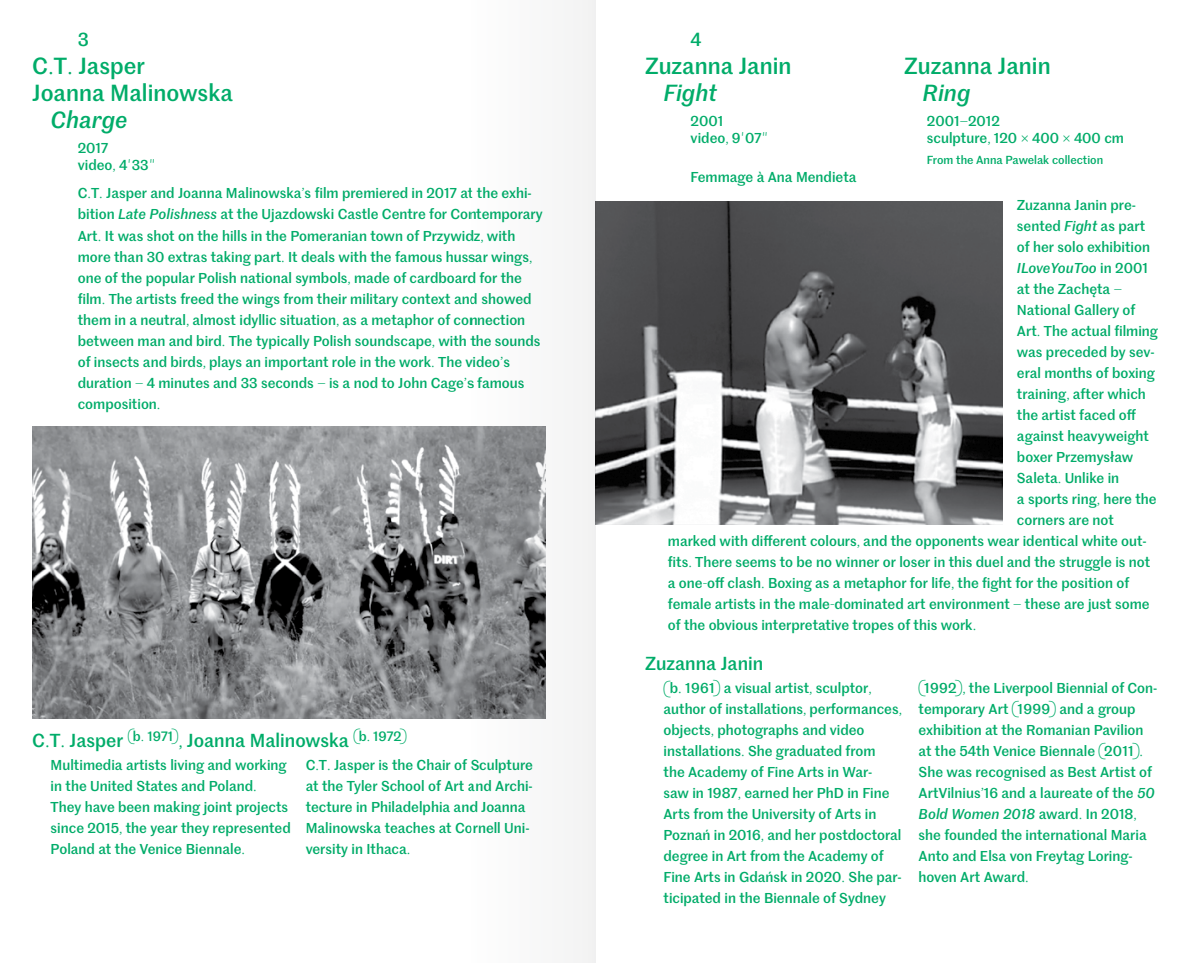
<style>
.page{position:relative;width:1191px;height:963px;background:#fff}
.page>*{position:absolute;margin:0;border:0;box-sizing:border-box;transform-origin:0 0}
.t1{font:500 22.75px/27.3px "Marr Sans";color:#00ac69}
.t2{font:italic 500 22.75px "Marr Sans";color:#00ac69}
.t3{font:500 18.38px "Marr Sans";color:#00ac69}
.t4{font:500 14px/21px "Marr Sans";color:#00ac69}
.t5{font:italic 500 14px "Marr Sans";letter-spacing:-.005em;color:#00ac69}
.t6{font:500 11.38px "Marr Sans";color:#00ac69}
.s1{font-family:"U Interpunkcja Medium";font-weight:400}
.s2{font-family:"U Justunek Regular";font-weight:400;font-size:8.75px;color:#000}
.s3{font-style:italic}
.s4{font-style:normal}
</style>
<div class="page">
<img style="left:32px;top:426px;width:439px;height:292px">
<img style="left:595px;top:201px;width:407px;height:323px">
<svg style="left:471px;top:0;width:124px;height:962px"></svg>
<h1 class="t1" style="left:32px;top:51px;width:202px">C<span class="s1">.</span>T<span class="s1">.</span> Jasper<br>Joanna Malinowska</h1>
<h1 class="t2" style="left:51px;top:104px;width:78px">Charge</h1>
<p class="t4" style="left:78px;top:138px;width:79px;line-height:17.5px;text-indent:-45px"><span class="s2">33</span>2017<br>video<span class="s1">,</span> 4<span class="s1">'</span>33<span class="s1">"</span></p>
<p class="t4" style="left:78px;top:182px;width:466px;text-indent:-45px"><span class="s2">33</span>C<span class="s1">.</span>T<span class="s1">.</span> Jasper and Joanna Malinowska<span class="s1">’</span>s film premiered in 2017 at the exhi&shy;bition <span class="s3">Late Polishness</span> at the Ujazdowski Castle Centre for Contemporary Art<span class="s1">.</span> It was shot on the hills in the Pomeranian town of Przywidz<span class="s1">,</span> with more than 30 extras taking part<span class="s1">.</span> It deals with the famous hussar wings<span class="s1">, </span>one of the popular Polish national symbols<span class="s1">,</span> made of cardboard for the film<span class="s1">.</span> The artists freed the wings from their military context and showed them in a neutral<span class="s1">,</span> almost idyllic situation<span class="s1">,</span> as a metaphor of connection between man and bird<span class="s1">.</span> The typically Polish soundscape<span class="s1">,</span> with the sounds of insects and birds<span class="s1">,</span> plays an important role in the work<span class="s1">.</span> The video<span class="s1">’</span>s duration <span class="s1">–</span> 4 minutes and 33 seconds <span class="s1">–</span> is a nod to John Cage<span class="s1">’</span>s famous composition<span class="s1">.</span></p>
<h2 class="t3" style="left:32px;top:727px;width:377px">C<span class="s1">.</span>T<span class="s1">.</span> Jasper <sup>(</sup><sup>b</sup><sup>.</sup> <sup>1971</sup><sup>)</sup><span class="s1">,</span> Joanna Malinowska <sup>(</sup><sup>b</sup><sup>.</sup> <sup>1972</sup><sup>)</sup></h2>
<p class="t4" style="left:51px;top:753px;width:242px">Multimedia artists living and working in the United States and Poland<span class="s1">.<br></span>They have been making joint projects since 2015<span class="s1">,</span> the year they represented Poland at the Venice Biennale<span class="s1">.</span></p>
<p class="t4" style="left:306px;top:753px;width:229px">C<span class="s1">.</span>T<span class="s1">.</span> Jasper is the Chair of Sculpture at the Tyler School of Art and Archi&shy;tecture in Philadelphia and Joanna<br>Malinowska teaches at Cornell Uni&shy;versity in Ithaca<span class="s1">.</span></p>
<h1 class="t1" style="left:645px;top:51px;width:148px">Zuzanna Janin</h1>
<h1 class="t2" style="left:663px;top:76px;width:55px">Fight</h1>
<p class="t4" style="left:690px;top:111px;width:79px;line-height:17.5px;text-indent:-45px"><span class="s2">33</span>2001<br>video<span class="s1">,</span> 9<span class="s1">'</span>07<span class="s1">"</span></p>
<p class="t4" style="left:645px;top:166px;width:213px"><span class="s2">33</span>Femmage à Ana Mendieta</p>
<h1 class="t1" style="left:904px;top:51px;width:148px">Zuzanna Janin</h1>
<h1 class="t2" style="left:922px;top:76px;width:49px">Ring</h1>
<p class="t4" style="left:927px;top:111px;width:198px;line-height:17.5px">2001<span class="s1">–</span>2012<br>sculpture<span class="s1">,</span> 120 <span class="s1">×</span> 400 <span class="s1">×</span> 400 cm</p>
<p class="t6" style="left:927px;top:152px;width:178px">From the Anna Pawelak collection</p>
<p class="t4" style="left:1017px;top:194px;width:120px">Zuzanna Janin pre-</p>
<p class="t4" style="left:1017px;top:215px;width:130px">sented <span class="s3">Fight</span> as part</p>
<p class="t4" style="left:1017px;top:236px;width:135px">of her solo exhibition</p>
<p class="t5" style="left:1017px;top:258px;width:132px">ILoveYouToo <span class="s4">in 2001</span></p>
<p class="t4" style="left:1017px;top:278px;width:107px">at the Zachęta <span class="s1">–</span></p>
<p class="t4" style="left:1017px;top:299px;width:120px">National Gallery of</p>
<p class="t4" style="left:1017px;top:320px;width:143px">Art<span class="s1">.</span> The actual filming</p>
<p class="t4" style="left:1017px;top:341px;width:139px">was preceded by sev-</p>
<p class="t4" style="left:1017px;top:362px;width:139px">eral months of boxing</p>
<p class="t4" style="left:1017px;top:383px;width:130px">training<span class="s1">,</span> after which</p>
<p class="t4" style="left:1017px;top:404px;width:121px">the artist faced off</p>
<p class="t4" style="left:1017px;top:425px;width:133px">against heavyweight</p>
<p class="t4" style="left:1017px;top:446px;width:118px">boxer Przemysław</p>
<p class="t4" style="left:1017px;top:467px;width:104px">Saleta<span class="s1">.</span> Unlike in</p>
<p class="t4" style="left:1017px;top:488px;width:141px">a sports ring<span class="s1">,</span> here the</p>
<p class="t4" style="left:1017px;top:509px;width:98px">corners are not</p>
<p class="t4" style="left:668px;top:530px;width:480px">marked with different colours<span class="s1">,</span> and the opponents wear identical white out-</p>
<p class="t4" style="left:668px;top:551px;width:484px">fits<span class="s1">.</span> There seems to be no winner or loser in this duel and the struggle is not</p>
<p class="t4" style="left:668px;top:572px;width:463px">a one<span class="s1">-</span>off clash<span class="s1">.</span> Boxing as a metaphor for life<span class="s1">,</span> the fight for the position of</p>
<p class="t4" style="left:668px;top:593px;width:483px">female artists in the male<span class="s1">-</span>dominated art environment <span class="s1">–</span> these are just some</p>
<p class="t4" style="left:668px;top:614px;width:310px">of the obvious interpretative tropes of this work<span class="s1">.</span></p>
<h2 class="t3" style="left:645px;top:649px;width:120px">Zuzanna Janin</h2>
<p class="t4" style="left:663px;top:676px;width:240px"><span class="s1">(</span>b<span class="s1">.</span> 1961<span class="s1">)</span> a visual artist<span class="s1">,</span> sculptor<span class="s1">, </span>author of installations<span class="s1">,</span> performances<span class="s1">, </span>objects<span class="s1">,</span> photographs and video installations<span class="s1">.</span> She graduated from<br>the Academy of Fine Arts in War-<br>saw in 1987<span class="s1">,</span> earned her PhD in Fine Arts from the University of Arts in Poznań in 2016<span class="s1">,</span> and her postdoctoral degree in Art from the Academy of Fine Arts in Gdańsk in 2020<span class="s1">.</span> She par&shy;ticipated in the Biennale of Sydney</p>
<p class="t4" style="left:918px;top:676px;width:240px"><span class="s1">(</span>1992<span class="s1">),</span> the Liverpool Biennial of Con&shy;temporary Art <span class="s1">(</span>1999<span class="s1">)</span> and a group exhibition at the Romanian Pavilion at the 54th Venice Biennale <span class="s1">(</span>2011<span class="s1">).<br></span>She was recognised as Best Artist of ArtVilnius<span class="s1">’</span>16 and a laureate of the <span class="s3">50<br>Bold Women 2018</span> award<span class="s1">.</span> In 2018<span class="s1">, </span>she founded the international Maria Anto and Elsa von Freytag Loring&shy;hoven Art Award<span class="s1">.</span></p>
</div>
